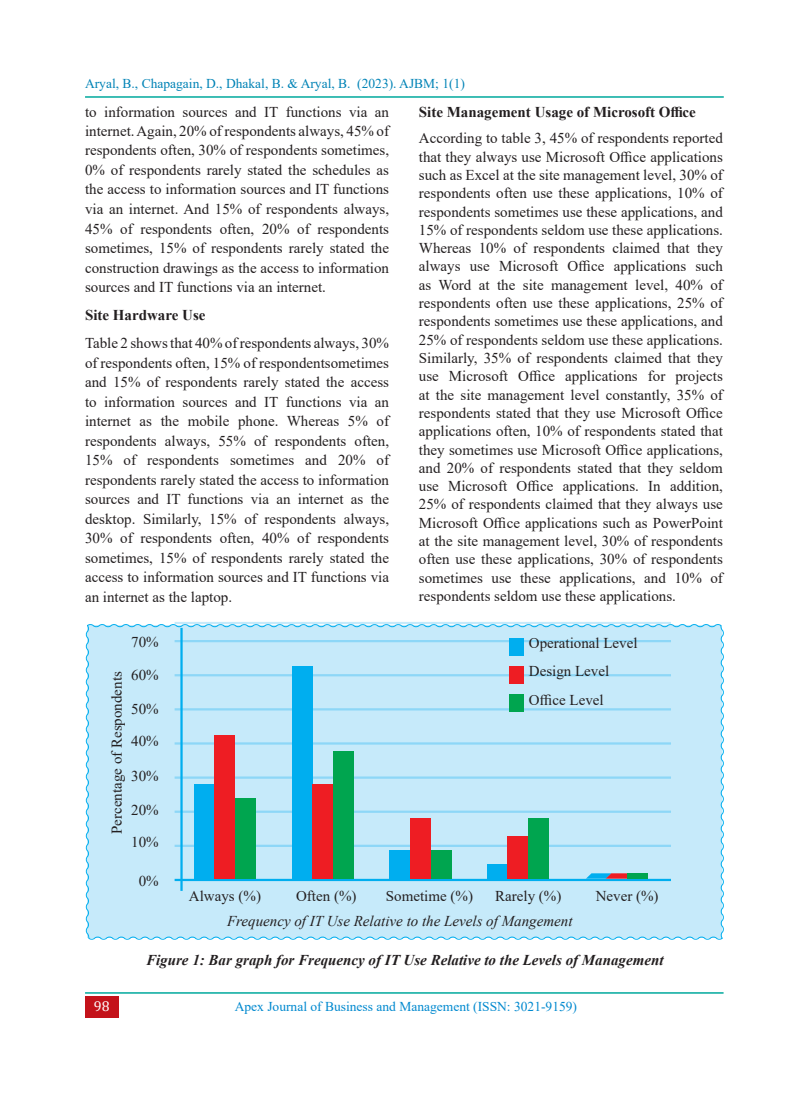
<style>
.page{position:relative;width:808px;height:1106px;background:#fff}
.page>*{position:absolute;margin:0;border:0;box-sizing:border-box;transform-origin:0 0}
.T{font:15px/18.3px "Times New Roman";color:#231f20;text-align:justify}
.Figure{font:italic 700 15px "Times New Roman";color:#231f20}
.T-2{font:700 15px "Times New Roman";color:#231f20}
.T-3{font:italic 15px "Times New Roman";color:#231f20}
.t1{font:14.25px "Cambria";color:#fff}
.t2{font:13.5px "Times New Roman";color:#0083b6}
.t3{font:13.5px "Times New Roman";color:#0089cf}
</style>
<div class="page">
<div style="left:85px;top:996px;width:33px;height:21px;background:#c4121a"></div>
<hr style="left:85px;top:992px;width:638px;height:1px;background:#00a99d">
<hr style="left:85px;top:96px;width:639px;height:2px;background:#00a99d">
<div style="left:85px;top:623px;width:639px;height:317px;background:#c6eafa"></div>
<hr style="left:175px;top:823px;width:496px;height:3px;background:#c6eafa">
<hr style="left:175px;top:781px;width:496px;height:2px;background:#c6eafa">
<hr style="left:175px;top:741px;width:496px;height:3px;background:#c6eafa">
<hr style="left:175px;top:694px;width:496px;height:2px;background:#c6eafa">
<hr style="left:175px;top:659px;width:496px;height:2px;background:#c6eafa">
<hr style="left:175px;top:622px;width:496px;height:2px;background:#c6eafa">
<hr style="left:175px;top:878px;width:496px;height:3px;background:#00aeef">
<hr style="left:175px;top:844px;width:496px;height:3px;background:#8dd7f7">
<hr style="left:175px;top:810px;width:496px;height:2px;background:#8dd7f7">
<hr style="left:175px;top:776px;width:496px;height:2px;background:#8dd7f7">
<hr style="left:175px;top:742px;width:496px;height:2px;background:#8dd7f7">
<hr style="left:175px;top:708px;width:496px;height:2px;background:#8dd7f7">
<hr style="left:175px;top:674px;width:496px;height:2px;background:#8dd7f7">
<hr style="left:175px;top:640px;width:496px;height:2px;background:#8dd7f7">
<div style="left:194px;top:783px;width:20px;height:95px;background:#00aeef"></div>
<div style="left:214px;top:735px;width:21px;height:143px;background:#ee1d23"></div>
<div style="left:235px;top:798px;width:21px;height:80px;background:#00a54f"></div>
<div style="left:292px;top:666px;width:21px;height:212px;background:#00aeef"></div>
<div style="left:389px;top:850px;width:21px;height:28px;background:#00aeef"></div>
<div style="left:487px;top:864px;width:20px;height:14px;background:#00aeef"></div>
<div style="left:312px;top:783px;width:21px;height:95px;background:#ee1d23"></div>
<div style="left:410px;top:818px;width:20px;height:60px;background:#ee1d23"></div>
<div style="left:507px;top:836px;width:21px;height:42px;background:#ee1d23"></div>
<div style="left:333px;top:750px;width:21px;height:128px;background:#00a54f"></div>
<div style="left:431px;top:850px;width:20px;height:28px;background:#00a54f"></div>
<div style="left:528px;top:818px;width:21px;height:60px;background:#00a54f"></div>
<svg style="left:586px;top:873px;width:41px;height:5px"></svg>
<div style="left:627px;top:873px;width:21px;height:5px;background:#00a54f"></div>
<div style="left:509px;top:638px;width:15px;height:17px;background:#00aeef"></div>
<div style="left:509px;top:666px;width:15px;height:17px;background:#ee1d23"></div>
<div style="left:509px;top:694px;width:15px;height:17px;background:#00a54f"></div>
<hr style="left:180px;top:628px;width:3px;height:263px;background:#00aeef">
<p class="t2" style="left:85px;top:73px;width:381px">Aryal, B., Chapagain, D., Dhakal, B. &amp; Aryal, B. (2023). AJBM; 1(1)</p>
<p class="T" style="left:85px;top:101px;width:306px;line-height:19.5px">to information sources and IT functions via an internet. Again, 20% of respondents always, 45% of respondents often, 30% of respondents sometimes, 0% of respondents rarely stated the schedules as the access to information sources and IT functions via an internet. And 15% of respondents always, 45% of respondents often, 20% of respondents sometimes, 15% of respondents rarely stated the construction drawings as the access to information sources and IT functions via an internet.</p>
<p class="T-2" style="left:85px;top:304px;width:122px">Site Hardware Use</p>
<p class="T" style="left:85px;top:333px;width:306px;line-height:19.5px">Table 2 shows that 40% of respondents always, 30% of respondents often, 15% of respondentsometimes and 15% of respondents rarely stated the access to information sources and IT functions via an internet as the mobile phone. Whereas 5% of respondents always, 55% of respondents often, 15% of respondents sometimes and 20% of respondents rarely stated the access to information sources and IT functions via an internet as the desktop. Similarly, 15% of respondents always, 30% of respondents often, 40% of respondents sometimes, 15% of respondents rarely stated the access to information sources and IT functions via an internet as the laptop.</p>
<p class="T" style="left:131px;top:632px;width:29px">70%</p>
<p class="T" style="left:131px;top:665px;width:29px">60%</p>
<p class="T" style="left:107px;top:834px;width:164px;rotate:-90deg">Percentage of Respondents</p>
<p class="T" style="left:131px;top:699px;width:29px">50%</p>
<p class="T" style="left:131px;top:731px;width:29px">40%</p>
<p class="T" style="left:131px;top:766px;width:29px">30%</p>
<p class="T" style="left:131px;top:800px;width:29px">20%</p>
<p class="T" style="left:131px;top:832px;width:29px">10%</p>
<p class="T" style="left:139px;top:871px;width:21px">0%</p>
<p class="T-2" style="left:419px;top:101px;width:279px">Site Management Usage of Microsoft Office</p>
<p class="T" style="left:419px;top:129px;width:306px">According to table 3, 45% of respondents reported that they always use Microsoft Office applications such as Excel at the site management level, 30% of respondents often use these applications, 10% of respondents sometimes use these applications, and 15% of respondents seldom use these applications.<br>Whereas 10% of respondents claimed that they always use Microsoft Office applications such as Word at the site management level, 40% of respondents often use these applications, 25% of respondents sometimes use these applications, and 25% of respondents seldom use these applications.<br>Similarly, 35% of respondents claimed that they use Microsoft Office applications for projects at the site management level constantly, 35% of respondents stated that they use Microsoft Office applications often, 10% of respondents stated that they sometimes use Microsoft Office applications, and 20% of respondents stated that they seldom use Microsoft Office applications. In addition, 25% of respondents claimed that they always use Microsoft Office applications such as PowerPoint at the site management level, 30% of respondents often use these applications, 30% of respondents sometimes use these applications, and 10% of respondents seldom use these applications.</p>
<p class="T" style="left:529px;top:633px;width:110px">Operational Level</p>
<p class="T" style="left:529px;top:661px;width:82px">Design Level</p>
<p class="T" style="left:529px;top:690px;width:76px">Office Level</p>
<p class="T" style="left:189px;top:886px;width:74px">Always (%)</p>
<p class="T" style="left:296px;top:886px;width:62px">Often (%)</p>
<p class="T" style="left:386px;top:886px;width:89px">Sometime (%)</p>
<p class="T" style="left:495px;top:886px;width:68px">Rarely (%)</p>
<p class="T" style="left:596px;top:886px;width:64px">Never (%)</p>
<p class="T-3" style="left:227px;top:911px;width:347px">Frequency of IT Use Relative to the Levels of Mangement</p>
<p class="Figure" style="left:146px;top:949px;width:519px">Figure 1: Bar graph for Frequency of IT Use Relative to the Levels of Management</p>
<p class="t1" style="left:94px;top:998px;width:17px">98</p>
<p class="t3" style="left:235px;top:997px;width:344px">Apex Journal of Business and Management (ISSN: 3021-9159)</p>
</div>
